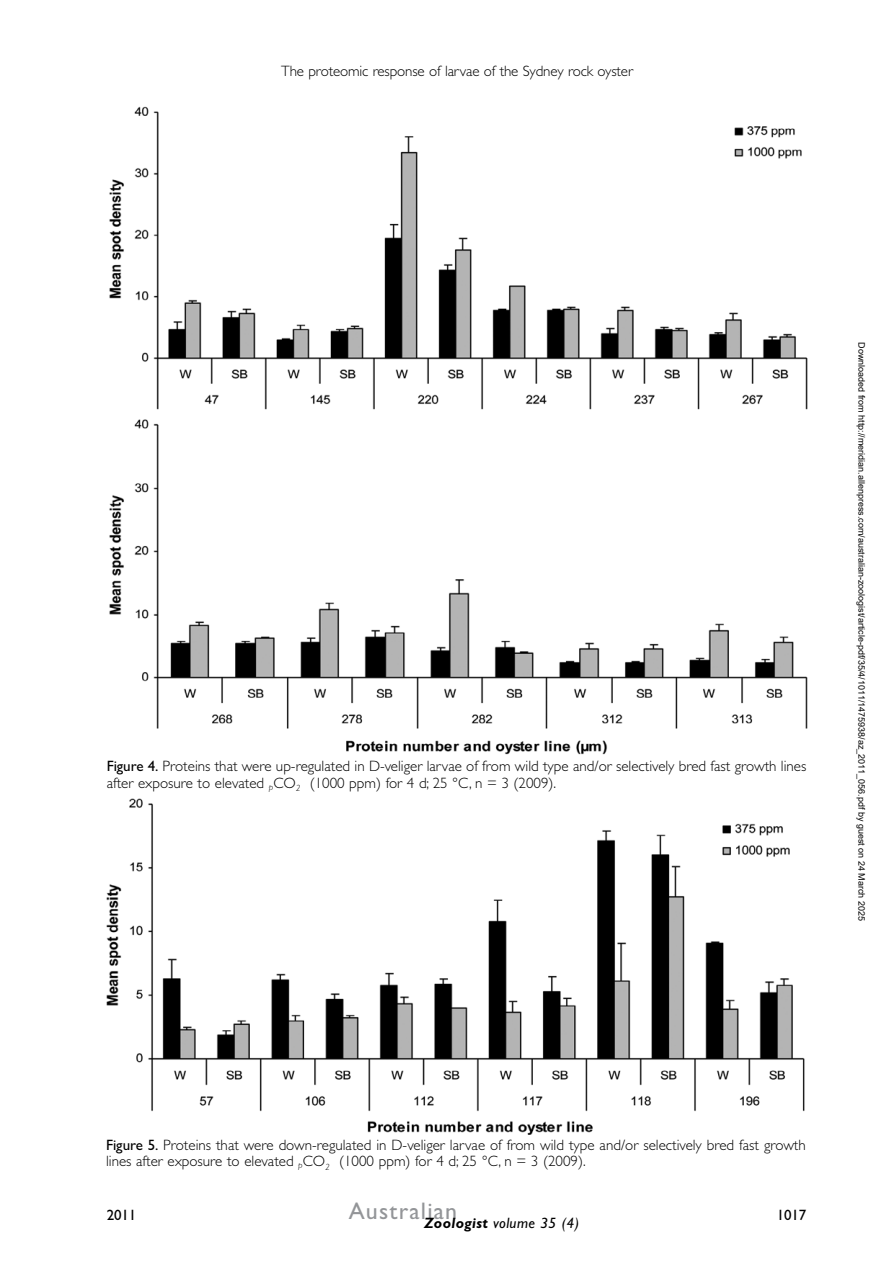
<style>
.page{position:relative;width:893px;height:1263px;background:#fff}
.page>*{position:absolute;margin:0;border:0;box-sizing:border-box;transform-origin:0 0}
.t1{font:24px "Gill Sans";letter-spacing:.05em;color:#939598}
.t2{font:300 15px/16.5px "Gill Sans";color:#000}
.t3{font:italic 15px "Gill Sans";letter-spacing:.025em;color:#000}
.t4{font:15px "Gill Sans";letter-spacing:-.01em;color:#000}
.t5{font:9px "Arial";color:#000}
.s1{font-weight:400}
.s2{font-weight:700}
</style>
<div class="page">
<img style="left:109px;top:106px;width:699px;height:649px">
<img style="left:106px;top:798px;width:699px;height:336px">
<p class="t2" style="left:281px;top:62px;width:353px">The proteomic response of larvae of the Sydney rock oyster</p>
<p class="t2" style="left:107px;top:758px;width:701px"><span class="s1">Figure 4.</span> Proteins that were up-regulated in D-veliger larvae of from wild type and/or selectively bred fast growth lines after exposure to elevated <sub>p</sub>CO<sub>2</sub> (1000 ppm) for 4 d; 25 °C, n = 3 (2009).</p>
<p class="t5" style="left:865px;top:342px;width:580px;rotate:90deg">Downloaded from http://meridian.allenpress.com/australian-zoologist/article-pdf/35/4/1011/1475938/az_2011_056.pdf by guest on 24 March 2025</p>
<p class="t2" style="left:106px;top:1137px;width:701px"><span class="s1">Figure 5.</span> Proteins that were down-regulated in D-veliger larvae of from wild type and/or selectively bred fast growth lines after exposure to elevated <sub>p</sub>CO<sub>2</sub> (1000 ppm) for 4 d; 25 °C, n = 3 (2009).</p>
<p class="t4" style="left:107px;top:1204px;width:31px">2011</p>
<h1 class="t1" style="left:349px;top:1194px;width:110px">Australian</h1>
<p class="t3" style="left:424px;top:1212px;width:157px"><span class="s2">Zoologist</span> volume 35 (4)</p>
<p class="t4" style="left:777px;top:1205px;width:31px">1017</p>
</div>
